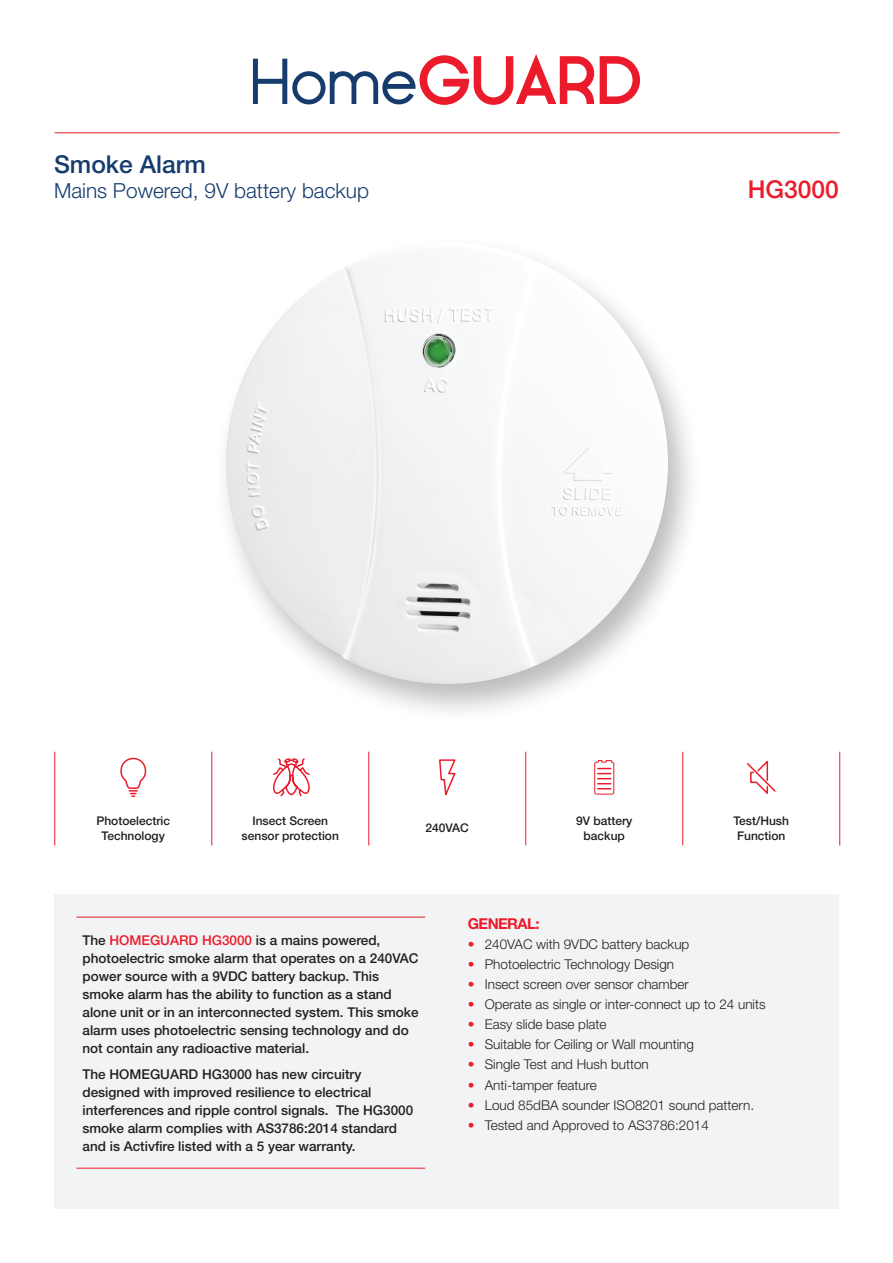
<style>
.page{position:relative;width:893px;height:1263px;background:#fff}
.page>*{position:absolute;margin:0;border:0;box-sizing:border-box;transform-origin:0 0}
.t1{font:500 24.6px "Helvetica Neue";color:#163c6e}
.t2{font:500 24.6px "Helvetica Neue";color:#ec1b2b}
.t3{font:300 20.85px "Helvetica Neue";color:#163c6e}
.t4{font:700 15px "Helvetica Neue";letter-spacing:-.04em;color:#ec1b2b}
.t5{font:500 13.5px/18px "Helvetica Neue";color:#231f20}
.t6{font:300 13.5px "Helvetica Neue";color:#231f20}
.t7{font:500 12px/14.4px "Helvetica Neue";color:#231f20;text-align:center}
.s1{color:#ec1b2b}
</style>
<div class="page">
<div style="left:54px;top:894px;width:785px;height:315px;background:#f2f3f4"></div>
<hr style="left:76px;top:917px;width:349px;height:1px;background:#ec1b2b">
<hr style="left:76px;top:1168px;width:349px;height:1px;background:#ec1b2b">
<svg style="left:253px;top:54px;width:387px;height:51px"></svg>
<div style="left:212px;top:234px;width:492px;height:491px;background:#231f20;opacity:.3"></div>
<img style="left:226px;top:242px;width:442px;height:442px;border-radius:221px">
<svg style="left:424px;top:336px;width:30px;height:30px"></svg>
<hr style="left:55px;top:752px;width:1px;height:51px;background:#ec1b2b">
<hr style="left:211px;top:752px;width:1px;height:51px;background:#ec1b2b">
<hr style="left:368px;top:752px;width:1px;height:51px;background:#ec1b2b">
<hr style="left:525px;top:752px;width:1px;height:51px;background:#ec1b2b">
<hr style="left:682px;top:752px;width:1px;height:51px;background:#ec1b2b">
<hr style="left:839px;top:752px;width:1px;height:51px;background:#ec1b2b">
<hr style="left:55px;top:803px;width:1px;height:42px;background:#ec1b2b">
<hr style="left:211px;top:803px;width:1px;height:42px;background:#ec1b2b">
<hr style="left:368px;top:803px;width:1px;height:42px;background:#ec1b2b">
<hr style="left:525px;top:803px;width:1px;height:42px;background:#ec1b2b">
<hr style="left:682px;top:803px;width:1px;height:42px;background:#ec1b2b">
<hr style="left:839px;top:803px;width:1px;height:42px;background:#ec1b2b">
<svg style="left:120px;top:757px;width:27px;height:40px"></svg>
<svg style="left:273px;top:758px;width:37px;height:39px"></svg>
<svg style="left:439px;top:759px;width:17px;height:37px"></svg>
<svg style="left:594px;top:760px;width:21px;height:35px"></svg>
<svg style="left:747px;top:760px;width:29px;height:34px"></svg>
<hr style="left:55px;top:133px;width:784px;height:1px;background:#ec1b2b">
<h1 class="t1" style="left:54px;top:149px;width:153px">Smoke Alarm</h1>
<h2 class="t3" style="left:54px;top:178px;width:317px">Mains Powered, 9V battery backup</h2>
<h1 class="t2" style="left:748px;top:174px;width:93px">HG3000</h1>
<p class="t7" style="left:96px;top:813px;width:75px">Photoelectric<br>Technology</p>
<p class="t7" style="left:242px;top:813px;width:99px">Insect Screen sensor protection</p>
<p class="t7" style="left:426px;top:821px;width:45px">240VAC</p>
<p class="t7" style="left:576px;top:813px;width:58px">9V battery backup</p>
<p class="t7" style="left:733px;top:813px;width:57px;text-align:left">Test/Hush<br>Function</p>
<p class="t5" style="left:82px;top:931px;width:338px">The <span class="s1">HOMEGUARD HG3000</span> is a mains powered, photoelectric smoke alarm that operates on a 240VAC power source with a 9VDC battery backup. This smoke alarm has the ability to function as a stand alone unit or in an interconnected system. This smoke alarm uses photoelectric sensing technology and do not contain any radioactive material.</p>
<p class="t5" style="left:82px;top:1065px;width:332px">The HOMEGUARD HG3000 has new circuitry designed with improved resilience to electrical interferences and ripple control signals. The HG3000 smoke alarm complies with AS3786:2014 standard and is Activfire listed with a 5 year warranty.</p>
<p class="t4" style="left:468px;top:914px;width:73px">GENERAL:</p>
<p class="t6" style="left:468px;top:936px;width:223px"><span class="s1">•</span> 240VAC with 9VDC battery backup</p>
<p class="t6" style="left:468px;top:956px;width:208px"><span class="s1">•</span> Photoelectric Technology Design</p>
<p class="t6" style="left:468px;top:976px;width:223px"><span class="s1">•</span> Insect screen over sensor chamber</p>
<p class="t6" style="left:468px;top:996px;width:299px"><span class="s1">•</span> Operate as single or inter-connect up to 24 units</p>
<p class="t6" style="left:468px;top:1016px;width:140px"><span class="s1">•</span> Easy slide base plate</p>
<p class="t6" style="left:468px;top:1036px;width:228px"><span class="s1">•</span> Suitable for Ceiling or Wall mounting</p>
<p class="t6" style="left:468px;top:1056px;width:183px"><span class="s1">•</span> Single Test and Hush button</p>
<p class="t6" style="left:468px;top:1076px;width:131px"><span class="s1">•</span> Anti-tamper feature</p>
<p class="t6" style="left:468px;top:1097px;width:288px"><span class="s1">•</span> Loud 85dBA sounder ISO8201 sound pattern.</p>
<p class="t6" style="left:468px;top:1117px;width:243px"><span class="s1">•</span> Tested and Approved to AS3786:2014</p>
</div>
